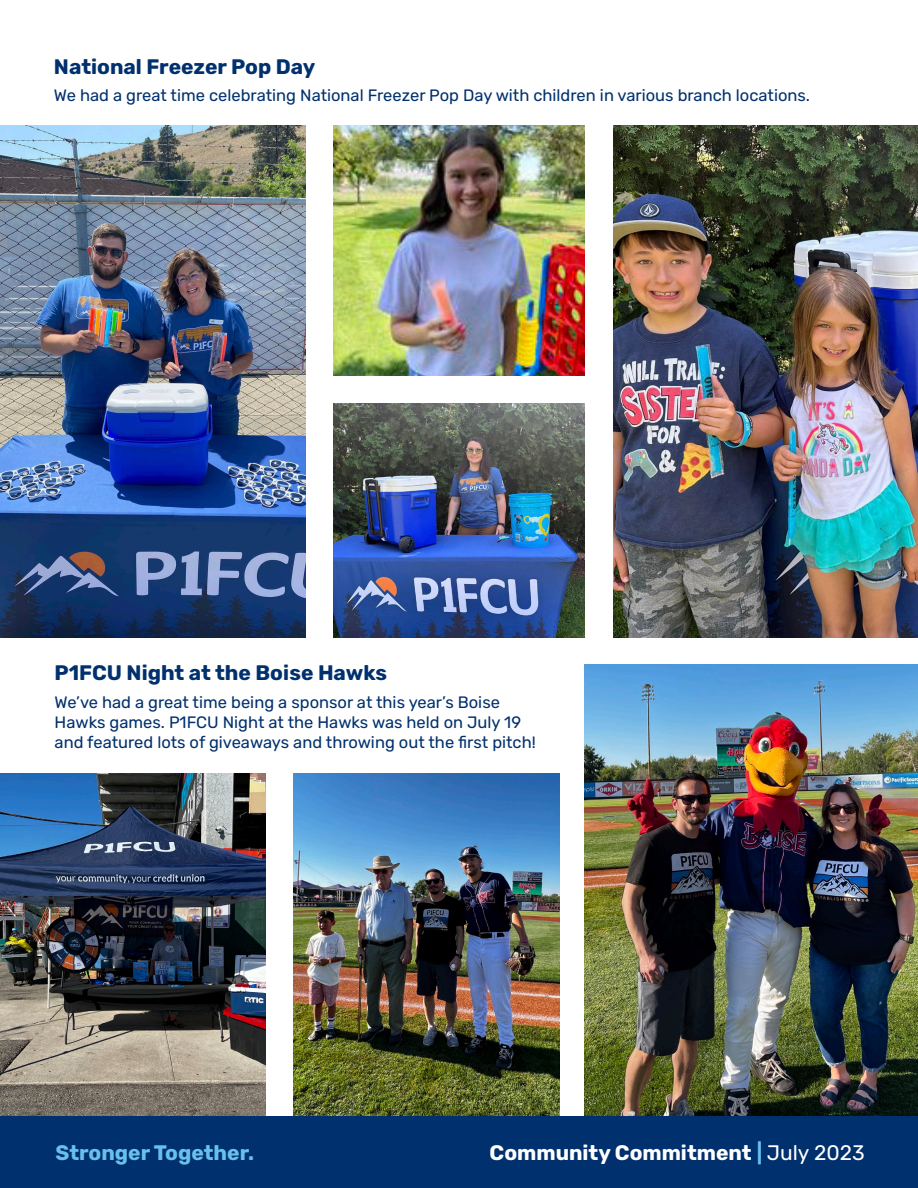
<style>
.page{position:relative;width:918px;height:1188px;background:#fff}
.page>*{position:absolute;margin:0;border:0;box-sizing:border-box;transform-origin:0 0}
.t1{font:700 21px "Rubik";color:#00306d}
.t2{font:700 21px "Rubik";color:#fff}
.t3{font:700 21px "Rubik";color:#68c0ec}
.t4{font:16.5px/19.8px "Rubik";color:#00306d}
.s1{color:#68c0ec}
.s2{font-weight:400}
</style>
<div class="page">
<div style="left:0;top:1116px;width:918px;height:72px;background:#00306d"></div>
<img style="left:614px;top:126px;width:304px;height:511px">
<img style="left:0;top:773px;width:265px;height:343px">
<img style="left:293px;top:773px;width:266px;height:343px">
<img style="left:585px;top:664px;width:333px;height:452px">
<img style="left:0;top:126px;width:306px;height:511px">
<img style="left:333px;top:126px;width:252px;height:250px">
<img style="left:333px;top:404px;width:252px;height:233px">
<p class="t1" style="left:54px;top:55px;width:263px">National Freezer Pop Day</p>
<p class="t4" style="left:54px;top:85px;width:758px">We had a great time celebrating National Freezer Pop Day with children in various branch locations.</p>
<p class="t1" style="left:55px;top:661px;width:334px">P1FCU Night at the Boise Hawks</p>
<p class="t4" style="left:55px;top:693px;width:483px">We’ve had a great time being a sponsor at this year’s Boise<br>Hawks games. P1FCU Night at the Hawks was held on July 19 and featured lots of giveaways and throwing out the first pitch!</p>
<p class="t3" style="left:55px;top:1141px;width:200px">Stronger Together.</p>
<p class="t2" style="left:490px;top:1141px;width:377px">Community Commitment <span class="s1">|</span> <span class="s2">July 2023</span></p>
</div>
